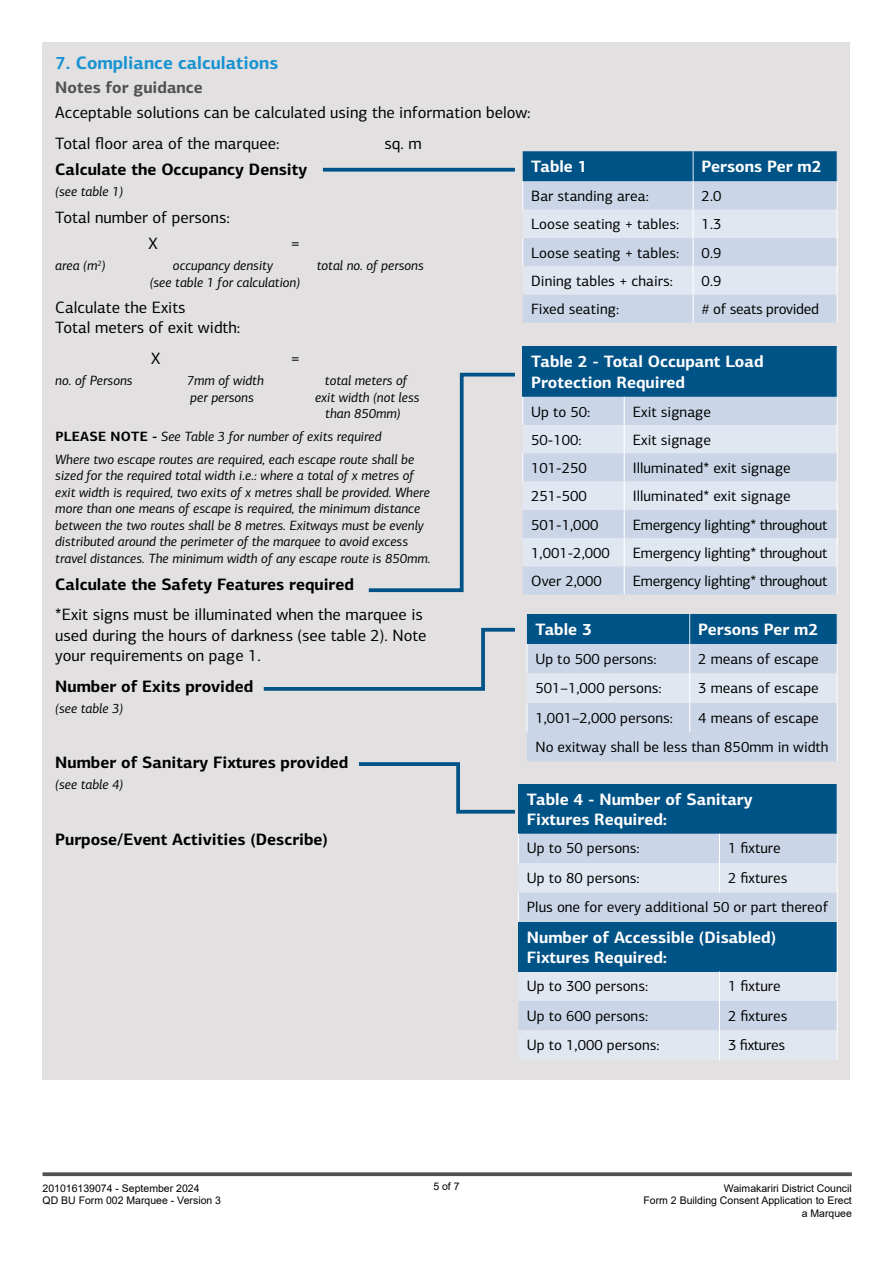
<style>
.page{position:relative;width:893px;height:1263px;background:#fff}
.page>*{position:absolute;margin:0;border:0;box-sizing:border-box;transform-origin:0 0}
.t1{font:700 18px "PF Centro Sans Pro";color:#1893d2}
.t2{font:16.5px/20.2px "PF Centro Sans Pro";color:#000}
.t3{font:700 16.5px/20.2px "PF Centro Sans Pro";color:#fff}
.t4{font:700 16.5px "PF Centro Sans Pro";color:#000}
.t5{font:700 16.5px "PF Centro Sans Pro";color:#515151}
.t6{font:15px/29.4px "PF Centro Sans Pro";color:#000}
.t7{font:15px "PF Centro Sans Pro";letter-spacing:-.02em;color:#000}
.t8{font:italic 13.5px/16.5px "PF Centro Sans Pro";color:#000}
.t9{font:10.5px/12.6px "Arial";color:#000;text-align:right}
.s1{font-weight:700;font-style:normal}
</style>
<div class="page">
<svg style="left:43px;top:1172px;width:809px;height:4px;background:#606060"></svg>
<div style="left:43px;top:43px;width:807px;height:1037px;background:#e2e0e0"></div>
<svg style="left:522px;top:151px;width:316px;height:172px;background:#afc5d9"></svg>
<div style="left:523px;top:347px;width:314px;height:50px;background:#005387"></div>
<hr style="left:837px;top:347px;width:1px;height:50px;background:#dce7eb">
<svg style="left:526px;top:614px;width:312px;height:147px;background:#a6bfd5"></svg>
<div style="left:518px;top:784px;width:319px;height:50px;background:#005387"></div>
<div style="left:519px;top:834px;width:318px;height:29px;background:#cad6e7"></div>
<svg style="left:518px;top:863px;width:319px;height:197px;background:#d6dfec"></svg>
<div style="left:518px;top:922px;width:319px;height:49px;background:#005387"></div>
<hr style="left:837px;top:784px;width:1px;height:50px;background:#dce7eb">
<hr style="left:837px;top:922px;width:1px;height:49px;background:#fff">
<hr style="left:719px;top:971px;width:1px;height:30px;background:#fff">
<hr style="left:837px;top:971px;width:1px;height:30px;background:#fff">
<svg style="left:719px;top:1001px;width:1px;height:29px"></svg>
<svg style="left:837px;top:1001px;width:1px;height:29px"></svg>
<hr style="left:719px;top:1030px;width:1px;height:30px;background:#fff">
<hr style="left:837px;top:1030px;width:1px;height:30px;background:#fff">
<svg style="left:518px;top:834px;width:1px;height:29px"></svg>
<svg style="left:719px;top:834px;width:1px;height:58px"></svg>
<svg style="left:837px;top:834px;width:1px;height:58px"></svg>
<hr style="left:518px;top:892px;width:1px;height:30px;background:#fff">
<hr style="left:837px;top:892px;width:1px;height:30px;background:#fff">
<svg style="left:323px;top:168px;width:192px;height:4px"></svg>
<svg style="left:358px;top:762px;width:157px;height:52px"></svg>
<svg style="left:368px;top:371px;width:470px;height:224px"></svg>
<svg style="left:263px;top:627px;width:252px;height:64px"></svg>
<h1 class="t1" style="left:55px;top:51px;width:225px">7. Compliance calculations</h1>
<p class="t5" style="left:55px;top:77px;width:149px">Notes for guidance</p>
<p class="t2" style="left:55px;top:97px;width:477px;line-height:30.9px">Acceptable solutions can be calculated using the information below:<br>Total floor area of the marquee:</p>
<p class="t2" style="left:385px;top:133px;width:39px">sq. m</p>
<p class="t4" style="left:55px;top:159px;width:254px">Calculate the Occupancy Density</p>
<p class="t8" style="left:55px;top:183px;width:70px">(see table 1)</p>
<p class="t2" style="left:148px;top:204px;width:83px;line-height:26.7px;text-indent:-93px">Total number of persons:<br>X</p>
<p class="t2" style="left:291px;top:234px;width:11px">=</p>
<p class="t8" style="left:55px;top:257px;width:52px">area (m<sup>2</sup>)</p>
<p class="t8" style="left:173px;top:257px;width:101px">occupancy density</p>
<p class="t8" style="left:317px;top:257px;width:108px">total no. of persons</p>
<p class="t8" style="left:150px;top:274px;width:152px">(see table 1 for calculation)</p>
<p class="t2" style="left:55px;top:297px;width:187px">Calculate the Exits<br>Total meters of exit width:</p>
<p class="t2" style="left:151px;top:349px;width:11px">X</p>
<p class="t2" style="left:291px;top:349px;width:11px">=</p>
<p class="t8" style="left:55px;top:372px;width:79px">no. of Persons</p>
<p class="t8" style="left:187px;top:372px;width:79px">7mm of width</p>
<p class="t8" style="left:325px;top:372px;width:84px">total meters of</p>
<p class="t8" style="left:190px;top:389px;width:65px">per persons</p>
<p class="t8" style="left:325px;top:389px;width:96px;text-indent:-10px">exit width (not less than 850mm)</p>
<p class="t8" style="left:55px;top:425px;width:360px;line-height:23px"><span class="s1">PLEASE NOTE -</span> See Table 3 for number of exits required<br>Where two escape routes are required, each escape route shall be</p>
<p class="t8" style="left:55px;top:467px;width:377px">sized for the required total width i.e.: where a total of x metres of exit width is required, two exits of x metres shall be provided. Where more than one means of escape is required, the minimum distance between the two routes shall be 8 metres. Exitways must be evenly distributed around the perimeter of the marquee to avoid excess travel distances. The minimum width of any escape route is 850mm.</p>
<p class="t4" style="left:55px;top:573px;width:300px">Calculate the Safety Features required</p>
<p class="t2" style="left:55px;top:605px;width:373px">*Exit signs must be illuminated when the marquee is used during the hours of darkness (see table 2). Note your requirements on page 1.</p>
<p class="t4" style="left:55px;top:676px;width:199px">Number of Exits provided</p>
<p class="t8" style="left:55px;top:700px;width:70px">(see table 3)</p>
<p class="t4" style="left:55px;top:752px;width:295px">Number of Sanitary Fixtures provided</p>
<p class="t8" style="left:55px;top:776px;width:70px">(see table 4)</p>
<p class="t4" style="left:55px;top:829px;width:274px">Purpose/Event Activities (Describe)</p>
<p class="t9" style="left:43px;top:1182px;width:159px">201016139074 - September 2024</p>
<p class="t9" style="left:433px;top:1180px;width:28px">5 of 7</p>
<p class="t9" style="left:43px;top:1194px;width:180px">QD BU Form 002 Marquee - Version 3</p>
<p class="t3" style="left:531px;top:156px;width:58px">Table 1</p>
<p class="t3" style="left:702px;top:156px;width:121px">Persons Per m2</p>
<p class="t6" style="left:531px;top:181px;width:119px">Bar standing area:</p>
<p class="t6" style="left:702px;top:181px;width:21px">2.0</p>
<p class="t6" style="left:531px;top:210px;width:149px">Loose seating + tables:</p>
<p class="t6" style="left:702px;top:210px;width:21px">1.3</p>
<p class="t6" style="left:531px;top:238px;width:149px">Loose seating + tables:</p>
<p class="t6" style="left:702px;top:238px;width:21px">0.9</p>
<p class="t6" style="left:531px;top:266px;width:143px">Dining tables + chairs:</p>
<p class="t6" style="left:702px;top:266px;width:21px">0.9</p>
<p class="t6" style="left:531px;top:294px;width:89px">Fixed seating:</p>
<p class="t7" style="left:702px;top:300px;width:119px"># of seats provided</p>
<p class="t3" style="left:531px;top:351px;width:234px">Table 2 - Total Occupant Load<br>Protection Required</p>
<p class="t6" style="left:531px;top:397px;width:61px">Up to 50:</p>
<p class="t6" style="left:633px;top:397px;width:80px">Exit signage</p>
<p class="t6" style="left:531px;top:425px;width:52px">50-100:</p>
<p class="t6" style="left:633px;top:425px;width:80px">Exit signage</p>
<p class="t6" style="left:531px;top:453px;width:57px">101-250</p>
<p class="t6" style="left:633px;top:453px;width:160px">Illuminated* exit signage</p>
<p class="t6" style="left:531px;top:481px;width:57px">251-500</p>
<p class="t6" style="left:633px;top:481px;width:160px">Illuminated* exit signage</p>
<p class="t6" style="left:531px;top:510px;width:69px">501-1,000</p>
<p class="t7" style="left:633px;top:515px;width:196px">Emergency lighting* throughout</p>
<p class="t6" style="left:531px;top:538px;width:80px">1,001-2,000</p>
<p class="t7" style="left:633px;top:544px;width:196px">Emergency lighting* throughout</p>
<p class="t6" style="left:531px;top:566px;width:72px">Over 2,000</p>
<p class="t7" style="left:633px;top:572px;width:196px">Emergency lighting* throughout</p>
<p class="t3" style="left:535px;top:619px;width:58px">Table 3</p>
<p class="t3" style="left:698px;top:619px;width:121px">Persons Per m2</p>
<p class="t6" style="left:535px;top:644px;width:123px">Up to 500 persons:</p>
<p class="t6" style="left:698px;top:644px;width:122px">2 means of escape</p>
<p class="t6" style="left:535px;top:673px;width:128px">501–1,000 persons:</p>
<p class="t6" style="left:698px;top:673px;width:122px">3 means of escape</p>
<p class="t6" style="left:535px;top:703px;width:139px">1,001–2,000 persons:</p>
<p class="t6" style="left:535px;top:703px;width:295px;text-indent:163px">4 means of escape<br>No exitway shall be less than 850mm in width</p>
<p class="t3" style="left:527px;top:789px;width:227px">Table 4 - Number of Sanitary<br>Fixtures Required:</p>
<p class="t6" style="left:527px;top:834px;width:114px">Up to 50 persons:</p>
<p class="t6" style="left:728px;top:834px;width:54px">1 fixture</p>
<p class="t6" style="left:527px;top:863px;width:114px">Up to 80 persons:</p>
<p class="t6" style="left:527px;top:863px;width:303px;text-indent:201px">2 fixtures<br>Plus one for every additional 50 or part thereof</p>
<p class="t3" style="left:527px;top:927px;width:251px">Number of Accessible (Disabled)<br>Fixtures Required:</p>
<p class="t6" style="left:527px;top:971px;width:123px">Up to 300 persons:</p>
<p class="t6" style="left:728px;top:971px;width:54px">1 fixture</p>
<p class="t6" style="left:527px;top:1001px;width:123px">Up to 600 persons:</p>
<p class="t6" style="left:728px;top:1001px;width:61px">2 fixtures</p>
<p class="t6" style="left:527px;top:1030px;width:134px">Up to 1,000 persons:</p>
<p class="t6" style="left:728px;top:1030px;width:59px">3 fixtures</p>
<p class="t9" style="left:643px;top:1182px;width:210px">Waimakariri District Council<br>Form 2 Building Consent Application to Erect a Marquee</p>
</div>
